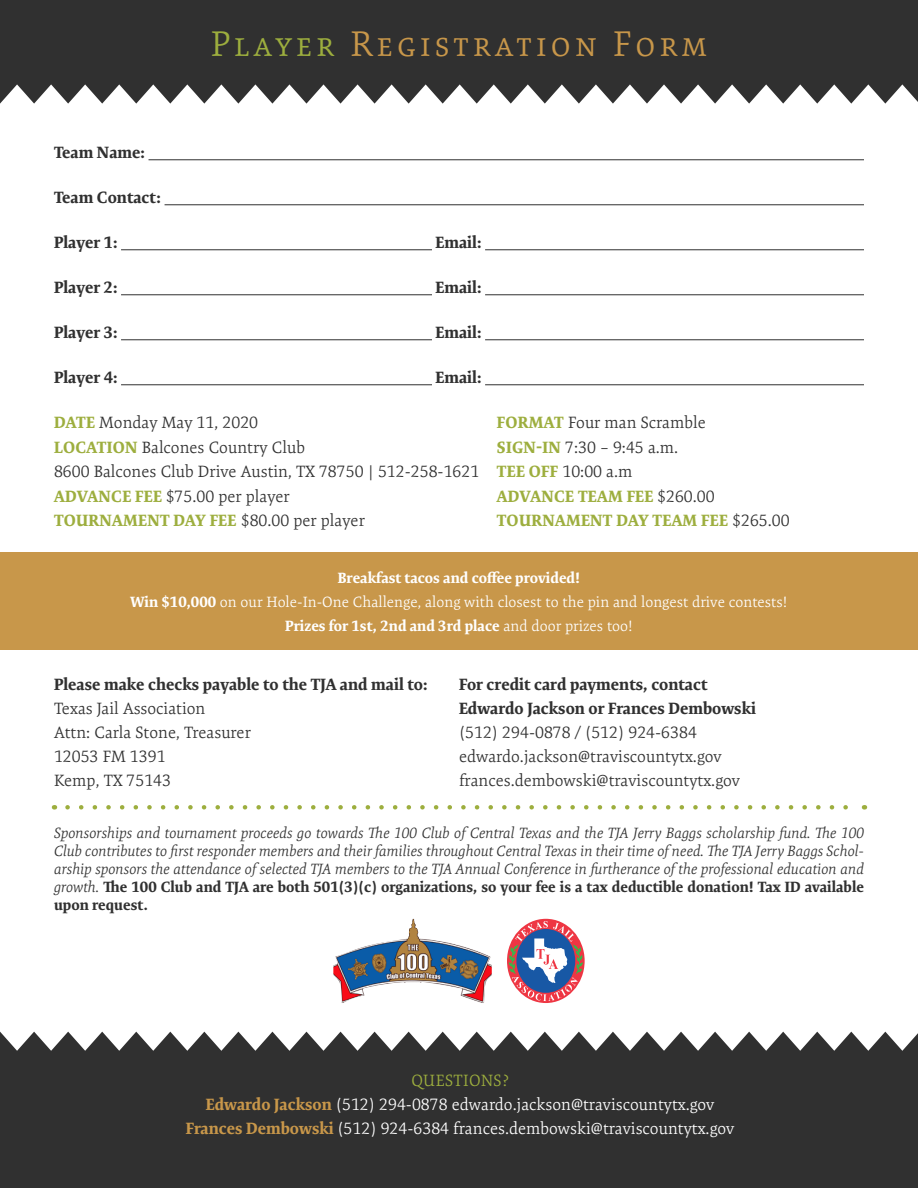
<style>
.page{position:relative;width:918px;height:1188px;background:#fff}
.page>*{position:absolute;margin:0;border:0;box-sizing:border-box;transform-origin:0 0}
.t1{font:300 36px "Expo Serif Pro";letter-spacing:.1em;color:#c8974a}
.t2{font:300 16.5px/24px "Expo Serif Pro";color:#303030}
.t3{font:300 16.5px/24px "Expo Serif Pro";color:#fff;text-align:center}
.t4{font:700 16.5px "Expo Serif Pro";color:#303030}
.t5{font:700 16.5px/24px "Expo Serif Pro";letter-spacing:.02em;color:#9dae3e}
.t6{font:italic 300 15px/18px "Expo Serif Pro";color:#303030;text-align:justify}
.t7{font:300 15px/24px "Expo Serif Pro";color:#fff;text-align:center}
.s1{color:#9dae3e}
.s2{font-weight:700;color:#9dae3e}
.s3{font-weight:300;color:#303030}
.s4{font-weight:700}
.s5{font-weight:700;font-style:normal}
.s6{font-weight:700;color:#c8974a}
</style>
<div class="page">
<div style="left:0;top:1032px;width:918px;height:156px;background:#303030"></div>
<div style="left:0;top:552px;width:918px;height:97px;background:#c8974a"></div>
<svg style="left:0;top:0;width:918px;height:104px;background:#434343"></svg>
<hr style="left:149px;top:159px;width:715px;height:1px;background:#303030">
<hr style="left:165px;top:204px;width:699px;height:1px;background:#303030">
<hr style="left:121px;top:249px;width:311px;height:1px;background:#303030">
<hr style="left:485px;top:249px;width:379px;height:1px;background:#303030">
<hr style="left:121px;top:294px;width:311px;height:1px;background:#303030">
<hr style="left:485px;top:294px;width:379px;height:1px;background:#303030">
<hr style="left:121px;top:339px;width:311px;height:1px;background:#303030">
<hr style="left:485px;top:339px;width:379px;height:1px;background:#303030">
<hr style="left:121px;top:384px;width:311px;height:1px;background:#303030">
<hr style="left:485px;top:384px;width:379px;height:1px;background:#303030">
<img style="left:333px;top:919px;width:159px;height:84px">
<svg style="left:507px;top:919px;width:78px;height:84px"></svg>
<svg style="left:509px;top:921px;width:74px;height:80px"></svg>
<svg style="left:68px;top:805px;width:780px;height:5px"></svg>
<p class="t1" style="left:211px;top:23px;width:498px"><span class="s1">Player</span> Registration Form</p>
<p class="t4" style="left:54px;top:142px;width:92px">Team Name:</p>
<p class="t4" style="left:54px;top:187px;width:108px">Team Contact:</p>
<p class="t4" style="left:54px;top:232px;width:65px">Player 1:</p>
<p class="t4" style="left:436px;top:232px;width:47px">Email:</p>
<p class="t4" style="left:54px;top:277px;width:65px">Player 2:</p>
<p class="t4" style="left:436px;top:277px;width:47px">Email:</p>
<p class="t4" style="left:54px;top:322px;width:65px">Player 3:</p>
<p class="t4" style="left:436px;top:322px;width:47px">Email:</p>
<p class="t4" style="left:54px;top:367px;width:65px">Player 4:</p>
<p class="t4" style="left:436px;top:367px;width:47px">Email:</p>
<p class="t2" style="left:54px;top:410px;width:206px"><span class="s2">DATE</span> Monday May 11, 2020</p>
<p class="t2" style="left:497px;top:410px;width:210px"><span class="s2">FORMAT</span> Four man Scramble</p>
<p class="t2" style="left:54px;top:435px;width:427px"><span class="s2">LOCATION</span> Balcones Country Club<br>8600 Balcones Club Drive Austin, TX 78750 | 512-258-1621</p>
<p class="t2" style="left:497px;top:435px;width:183px"><span class="s2">SIGN-IN</span> 7:30 – 9:45 a.m.<br><span class="s2">TEE OFF</span> 10:00 a.m</p>
<p class="t2" style="left:54px;top:484px;width:312px"><span class="s2">ADVANCE FEE</span> $75.00 per player<br><span class="s2">TOURNAMENT DAY FEE</span> $80.00 per player</p>
<p class="t5" style="left:497px;top:484px;width:294px">ADVANCE TEAM FEE <span class="s3">$260.00<br></span>TOURNAMENT DAY TEAM FEE <span class="s3">$265.00</span></p>
<p class="t7" style="left:131px;top:565px;width:658px"><span class="s4">Breakfast tacos and coffee provided!<br>Win $10,000</span> on our Hole-In-One Challenge, along with closest to the pin and longest drive contests!<br><span class="s4">Prizes for 1st, 2nd and 3rd place</span> and door prizes too!</p>
<p class="t2" style="left:54px;top:672px;width:375px"><span class="s4">Please make checks payable to the TJA and mail to:<br></span>Texas Jail Association<br>Attn: Carla Stone, Treasurer<br>12053 FM 1391<br>Kemp, TX 75143</p>
<p class="t2" style="left:459px;top:672px;width:299px"><span class="s4">For credit card payments, contact Edwardo Jackson or Frances Dembowski </span>(512) 294-0878 / (512) 924-6384 edwardo.jackson@traviscountytx.gov frances.dembowski@traviscountytx.gov</p>
<p class="t6" style="left:54px;top:824px;width:812px">Sponsorships and tournament proceeds go towards The 100 Club of Central Texas and the TJA Jerry Baggs scholarship fund. The 100<br>Club contributes to first responder members and their families throughout Central Texas in their time of need. The TJA Jerry Baggs Schol&shy;arship sponsors the attendance of selected TJA members to the TJA Annual Conference in furtherance of the professional education and growth. <span class="s5">The 100 Club and TJA are both 501(3)(c) organizations, so your fee is a tax deductible donation! Tax ID available upon request.</span></p>
<p class="t3" style="left:186px;top:1068px;width:550px"><span class="s1">QUESTIONS?<br></span><span class="s6">Edwardo Jackson</span> (512) 294-0878 edwardo.jackson@traviscountytx.gov<br><span class="s6">Frances Dembowski</span> (512) 924-6384 frances.dembowski@traviscountytx.gov</p>
</div>
